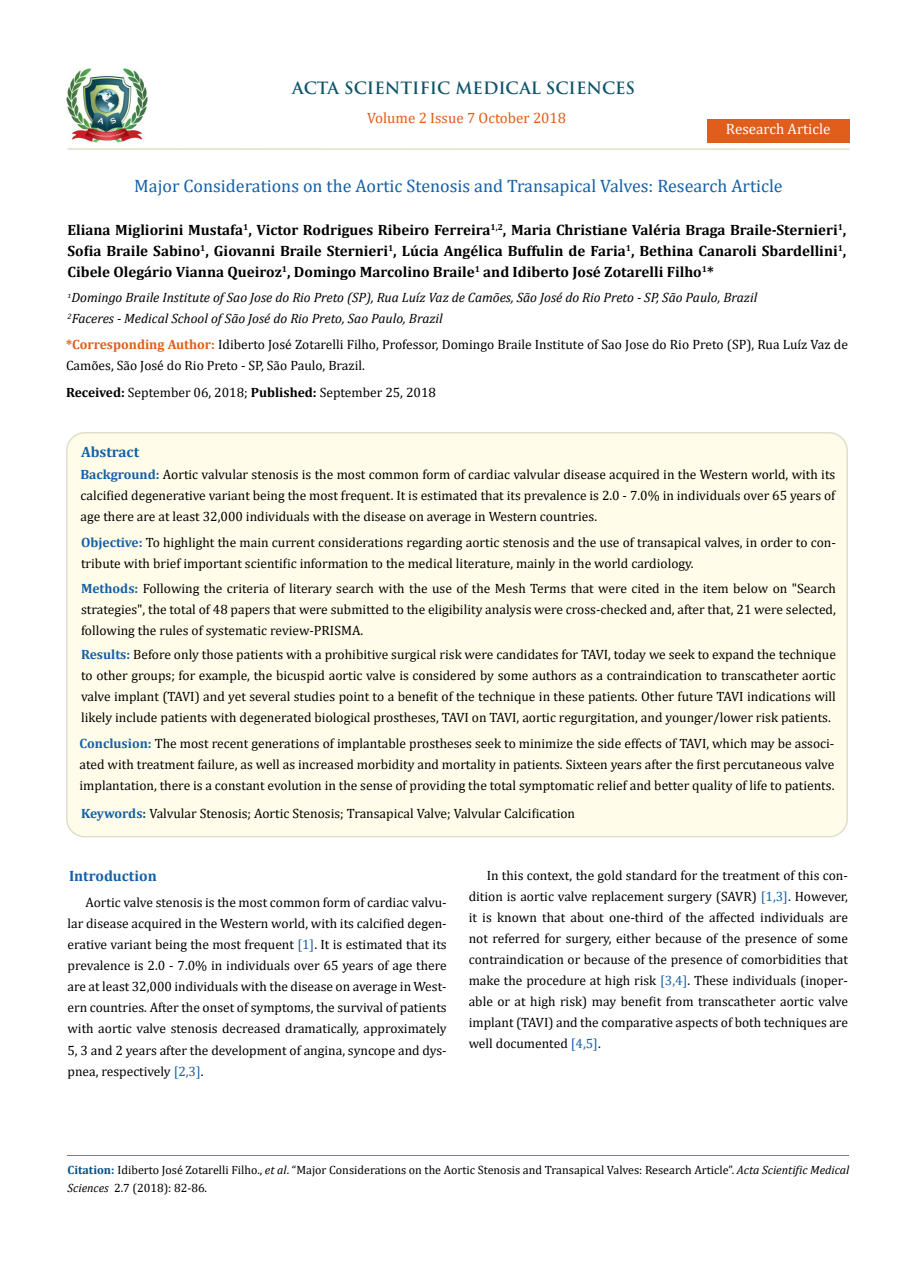
<style>
.page{position:relative;width:917px;height:1262px;background:#fff}
.page>*{position:absolute;margin:0;border:0;box-sizing:border-box;transform-origin:0 0}
.t1{font:18px "Cambria";color:#1560a6}
.t2{font:700 16.5px "Trajan Pro";color:#0e546a}
.t3{font:700 15px/21px "Cambria";color:#000;text-align:justify}
.t4{font:15px "Cambria";color:#e05d1a}
.t5{font:700 15px "Cambria";color:#1560a6}
.t6{font:15px "Cambria";color:#fff}
.t7{font:13.5px/21px "Cambria";color:#000;text-align:justify}
.t8{font:italic 13.5px/21px "Cambria";color:#000}
.t9{font:12px/18px "Cambria";color:#000}
.s1{font-weight:700;color:#e05d1a}
.s2{font-weight:700}
.s3{font-weight:700;color:#1560a6}
.s4{font-weight:700;color:#0e546a}
.s5{color:#1560a6}
.s6{font-weight:700;color:#035089}
.s7{font-style:italic}
</style>
<div class="page">
<img style="left:67px;top:68px;width:80px;height:74px">
<div style="left:707px;top:119px;width:142px;height:23px;background:#e05d1a"></div>
<div style="left:67px;top:433px;width:780px;height:403px;background:#fffde9;border-radius:18px"></div>
<div style="left:66px;top:432px;width:782px;height:405px;border:2px solid #e0dfcd;border-radius:18px"></div>
<hr style="left:67px;top:1155px;width:782px;height:1px;background:#e05d1a">
<hr style="left:67px;top:148px;width:782px;height:2px;background:#e0dfcd">
<p class="t2" style="left:292px;top:77px;width:344px">ACTA SCIENTIFIC MEDICAL SCIENCES</p>
<p class="t4" style="left:367px;top:109px;width:200px">Volume 2 Issue 7 October 2018</p>
<p class="t6" style="left:726px;top:120px;width:106px">Research Article</p>
<h1 class="t1" style="left:134px;top:175px;width:650px">Major Considerations on the Aortic Stenosis and Transapical Valves: Research Article</h1>
<p class="t3" style="left:67px;top:218px;width:780px">Eliana Migliorini Mustafa<sup>1</sup>, Victor Rodrigues Ribeiro Ferreira<sup>1,2</sup>, Maria Christiane Valéria Braga Braile-Sternieri<sup>1</sup>, Sofia Braile Sabino<sup>1</sup>, Giovanni Braile Sternieri<sup>1</sup>, Lúcia Angélica Buffulin de Faria<sup>1</sup>, Bethina Canaroli Sbardellini<sup>1</sup>, Cibele Olegário Vianna Queiroz<sup>1</sup>, Domingo Marcolino Braile<sup>1</sup> and Idiberto José Zotarelli Filho<sup>1</sup>*</p>
<p class="t8" style="left:67px;top:286px;width:691px"><sup>1</sup>Domingo Braile Institute of Sao Jose do Rio Preto (SP), Rua Luíz Vaz de Camões, São José do Rio Preto - SP, São Paulo, Brazil<br><sup>2</sup>Faceres - Medical School of São José do Rio Preto, Sao Paulo, Brazil</p>
<p class="t7" style="left:66px;top:334px;width:783px"><span class="s1">*Corresponding Author:</span> Idiberto José Zotarelli Filho, Professor, Domingo Braile Institute of Sao Jose do Rio Preto (SP), Rua Luíz Vaz de<br>Camões, São José do Rio Preto - SP, São Paulo, Brazil.</p>
<p class="t7" style="left:66px;top:381px;width:371px"><span class="s2">Received:</span> September 06, 2018; <span class="s2">Published:</span> September 25, 2018</p>
<p class="t5" style="left:81px;top:441px;width:60px">Abstract</p>
<p class="t7" style="left:80px;top:464px;width:756px"><span class="s3">Background:</span> Aortic valvular stenosis is the most common form of cardiac valvular disease acquired in the Western world, with its calcified degenerative variant being the most frequent. It is estimated that its prevalence is 2.0 - 7.0% in individuals over 65 years of age there are at least 32,000 individuals with the disease on average in Western countries.</p>
<p class="t7" style="left:81px;top:531px;width:756px"><span class="s3">Objective:</span> To highlight the main current considerations regarding aortic stenosis and the use of transapical valves, in order to con&shy;tribute with brief important scientific information to the medical literature, mainly in the world cardiology.</p>
<p class="t7" style="left:81px;top:577px;width:756px"><span class="s3">Methods:</span> Following the criteria of literary search with the use of the Mesh Terms that were cited in the item below on "Search strategies", the total of 48 papers that were submitted to the eligibility analysis were cross-checked and, after that, 21 were selected, following the rules of systematic review-PRISMA.</p>
<p class="t7" style="left:81px;top:643px;width:756px"><span class="s3">Results:</span> Before only those patients with a prohibitive surgical risk were candidates for TAVI, today we seek to expand the technique to other groups; for example, the bicuspid aortic valve is considered by some authors as a contraindication to transcatheter aortic valve implant (TAVI) and yet several studies point to a benefit of the technique in these patients. Other future TAVI indications will likely include patients with degenerated biological prostheses, TAVI on TAVI, aortic regurgitation, and younger/lower risk patients.</p>
<p class="t7" style="left:80px;top:732px;width:756px"><span class="s3">Conclusion:</span> The most recent generations of implantable prostheses seek to minimize the side effects of TAVI, which may be associ&shy;ated with treatment failure, as well as increased morbidity and mortality in patients. Sixteen years after the first percutaneous valve implantation, there is a constant evolution in the sense of providing the total symptomatic relief and better quality of life to patients.</p>
<p class="t7" style="left:81px;top:802px;width:495px"><span class="s3">Keywords</span><span class="s4">:</span> Valvular Stenosis; Aortic Stenosis; Transapical Valve; Valvular Calcification</p>
<p class="t5" style="left:69px;top:865px;width:89px">Introduction</p>
<p class="t7" style="left:468px;top:865px;width:381px;text-indent:18px">In this context, the gold standard for the treatment of this con&shy;dition is aortic valve replacement surgery (SAVR) <span class="s5">[1,3]</span>. However, it is known that about one-third of the affected individuals are not referred for surgery, either because of the presence of some contraindication or because of the presence of comorbidities that make the procedure at high risk <span class="s5">[3,4]</span>. These individuals (inoper&shy;able or at high risk) may benefit from transcatheter aortic valve implant (TAVI) and the comparative aspects of both techniques are well documented <span class="s5">[4,5]</span>.</p>
<p class="t7" style="left:67px;top:892px;width:381px;text-indent:18px">Aortic valve stenosis is the most common form of cardiac valvu&shy;lar disease acquired in the Western world, with its calcified degen&shy;erative variant being the most frequent <span class="s5">[1]</span>. It is estimated that its prevalence is 2.0 - 7.0% in individuals over 65 years of age there are at least 32,000 individuals with the disease on average in West&shy;ern countries. After the onset of symptoms, the survival of patients with aortic valve stenosis decreased dramatically, approximately 5, 3 and 2 years after the development of angina, syncope and dys&shy;pnea, respectively <span class="s5">[2,3]</span>.</p>
<p class="t9" style="left:67px;top:1161px;width:783px"><span class="s6">Citation:</span> Idiberto José Zotarelli Filho., <span class="s7">et al</span>. “Major Considerations on the Aortic Stenosis and Transapical Valves: Research Article”. <span class="s7">Acta Scientific Medical<br>Sciences</span> 2.7 (2018): 82-86.</p>
</div>
